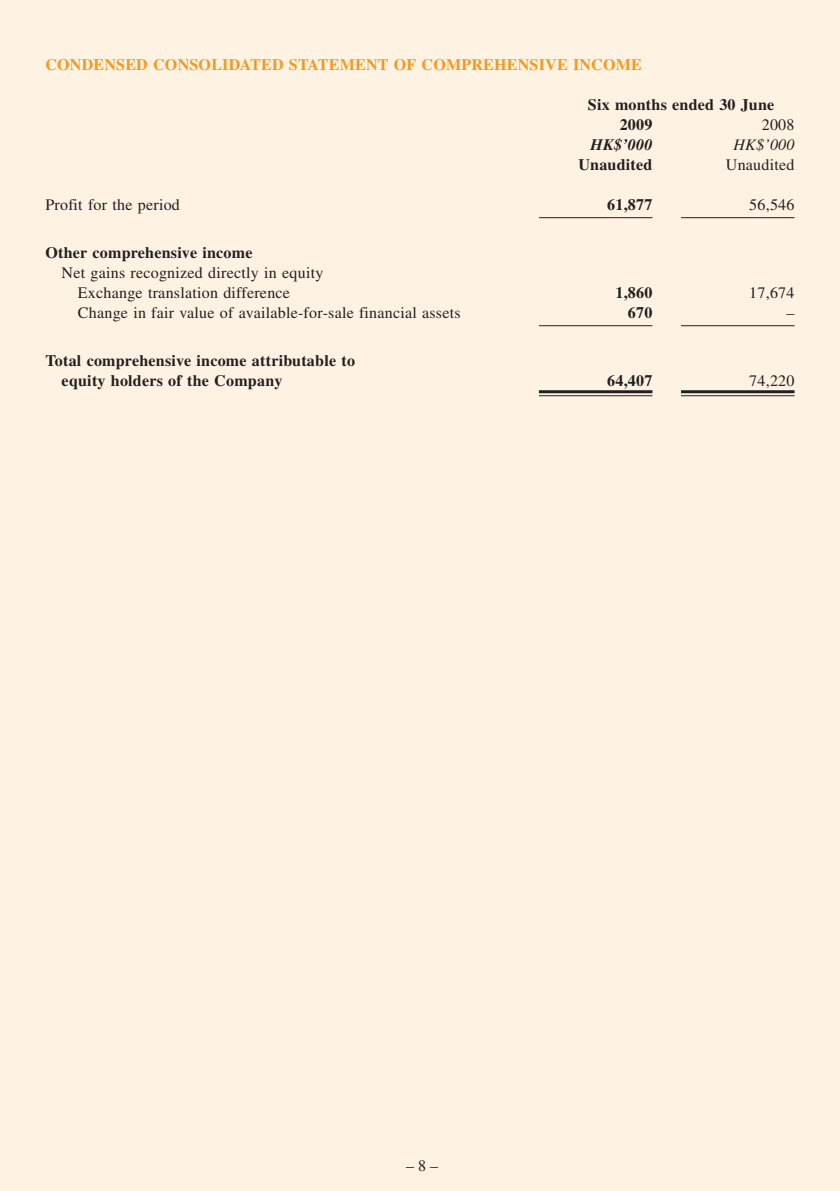
<style>
.page{position:relative;width:840px;height:1191px;background:#fff}
.page>*{position:absolute;margin:0;border:0;box-sizing:border-box;transform-origin:0 0}
.t1{font:16px/20px "Times";letter-spacing:.015em;color:#231f20}
.t2{font:700 16px/20px "Times";letter-spacing:.015em;color:#231f20}
.t3{font:700 16px "Times";letter-spacing:.015em;color:#f7971d}
.t4{font:italic 700 16px "Times";color:#231f20}
.t5{font:italic 16px "Times";color:#231f20}
</style>
<div class="page">
<div style="left:0;top:0;width:839px;height:1191px;background:#fef3e3"></div>
<hr style="left:538px;top:217px;width:114px;height:1px;background:#231f20">
<hr style="left:680px;top:217px;width:114px;height:1px;background:#231f20">
<hr style="left:538px;top:325px;width:114px;height:1px;background:#231f20">
<hr style="left:680px;top:325px;width:114px;height:1px;background:#231f20">
<hr style="left:538px;top:390px;width:114px;height:3px;background:#231f20">
<hr style="left:538px;top:395px;width:114px;height:1px;background:#231f20">
<hr style="left:680px;top:390px;width:114px;height:3px;background:#231f20">
<hr style="left:680px;top:395px;width:114px;height:1px;background:#231f20">
<p class="t3" style="left:45px;top:55px;width:597px">CONDENSED CONSOLIDATED STATEMENT OF COMPREHENSIVE INCOME</p>
<p class="t2" style="left:619px;top:94px;width:156px;text-indent:-32px">Six months ended 30 June<br>2009</p>
<p class="t1" style="left:761px;top:115px;width:34px">2008</p>
<p class="t4" style="left:590px;top:135px;width:63px">HK$’000</p>
<p class="t5" style="left:733px;top:136px;width:62px">HK$’000</p>
<p class="t2" style="left:578px;top:154px;width:75px">Unaudited</p>
<p class="t1" style="left:725px;top:155px;width:70px">Unaudited</p>
<p class="t1" style="left:45px;top:195px;width:136px">Profit for the period</p>
<p class="t2" style="left:607px;top:194px;width:47px">61,877</p>
<p class="t1" style="left:748px;top:195px;width:47px">56,546</p>
<p class="t2" style="left:45px;top:242px;width:208px">Other comprehensive income</p>
<p class="t1" style="left:78px;top:263px;width:247px;text-indent:-16px">Net gains recognized directly in equity<br>Exchange translation difference</p>
<p class="t2" style="left:615px;top:282px;width:38px">1,860</p>
<p class="t1" style="left:748px;top:283px;width:47px">1 7,674</p>
<p class="t1" style="left:78px;top:303px;width:384px">Change in fair value of available-for-sale financial assets</p>
<p class="t2" style="left:627px;top:302px;width:26px">670</p>
<p class="t1" style="left:786px;top:303px;width:9px">–</p>
<p class="t2" style="left:62px;top:350px;width:295px;text-indent:-16px">Total comprehensive income attributable to equity holders of the Company</p>
<p class="t2" style="left:607px;top:370px;width:47px">64,407</p>
<p class="t1" style="left:748px;top:371px;width:47px">74,220</p>
<p class="t1" style="left:406px;top:1155px;width:33px">– –</p>
</div>
